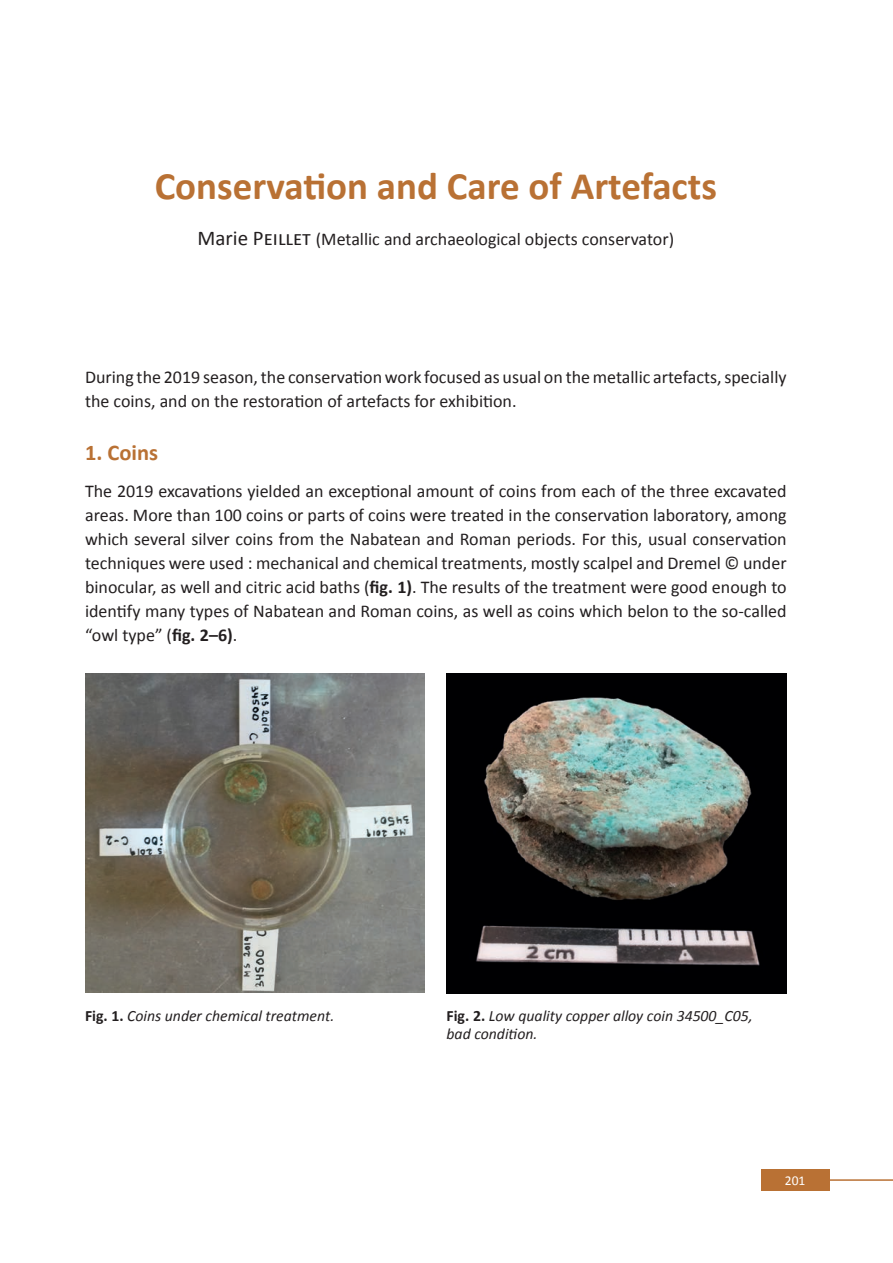
<style>
.page{position:relative;width:893px;height:1263px;background:#fff}
.page>*{position:absolute;margin:0;border:0;box-sizing:border-box;transform-origin:0 0}
.t1{font:700 39px "Calibri";color:#b97134}
.t2{font:700 22.5px "Calibri";color:#b97134}
.t3{font:18px/24px "Calibri";color:#231f20}
.t4{font:italic 15.75px/18px "Calibri";color:#231f20}
.t5{font:13.5px "Calibri";color:#fff}
.s1{font-size:21px}
.s2{font-weight:700}
.s3{font-weight:700;font-style:normal}
</style>
<div class="page">
<div style="left:761px;top:1169px;width:68px;height:22px;background:#b97134"></div>
<hr style="left:829px;top:1179px;width:64px;height:2px;background:#b97134">
<img style="left:86px;top:674px;width:338px;height:319px">
<img style="left:446px;top:673px;width:341px;height:320px">
<h1 class="t1" style="left:155px;top:161px;width:564px">Conservation and Care of Artefacts</h1>
<p class="t3" style="left:198px;top:227px;width:478px"><span class="s1">Marie Peillet</span> (Metallic and archaeological objects conservator)</p>
<p class="t3" style="left:85px;top:365px;width:703px">During the 2019 season, the conservation work focused as usual on the metallic artefacts, specially the coins, and on the restoration of artefacts for exhibition.</p>
<p class="t2" style="left:85px;top:438px;width:75px">1. Coins</p>
<p class="t3" style="left:85px;top:479px;width:703px;text-align:justify">The 2019 excavations yielded an exceptional amount of coins from each of the three excavated areas. More than 100 coins or parts of coins were treated in the conservation laboratory, among which several silver coins from the Nabatean and Roman periods. For this, usual conservation techniques were used : mechanical and chemical treatments, mostly scalpel and Dremel © under binocular, as well and citric acid baths (<span class="s2">fig. 1)</span>. The results of the treatment were good enough to identify many types of Nabatean and Roman coins, as well as coins which belon to the so-called “owl type” (<span class="s2">fig. 2–6)</span>.</p>
<p class="t4" style="left:85px;top:1006px;width:251px"><span class="s3">Fig. 1.</span> Coins under chemical treatment.</p>
<p class="t4" style="left:446px;top:1006px;width:308px"><span class="s3">Fig. 2.</span> Low quality copper alloy coin 34500_C05, bad condition.</p>
<p class="t5" style="left:785px;top:1172px;width:22px">201</p>
</div>
